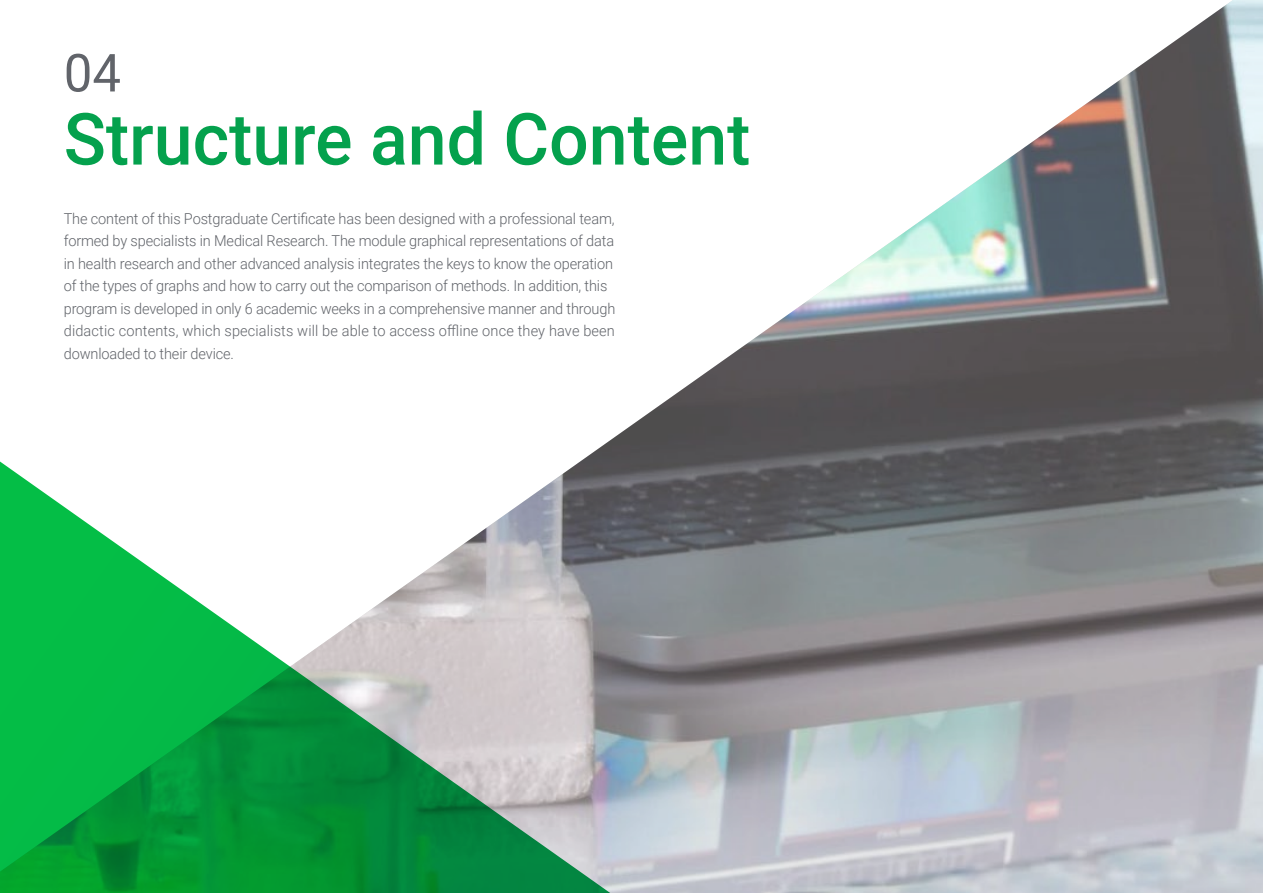
<style>
.page{position:relative;width:1263px;height:893px;background:#fff}
.page>*{position:absolute;margin:0;border:0;box-sizing:border-box;transform-origin:0 0}
.t1{font:500 72px "Roboto";color:#04a14d}
.t2{font:52.5px "Roboto";color:#61646a}
.t3{font:300 15px/22.5px "Roboto";letter-spacing:-.01em;color:#61646a}
</style>
<div class="page">
<img style="left:602px;top:0;width:661px;height:893px">
<svg style="left:0;top:446px;width:640px;height:447px"></svg>
<h2 class="t2" style="left:64px;top:36px;width:59px">04</h2>
<h1 class="t1" style="left:64px;top:89px;width:688px">Structure and Content</h1>
<p class="t3" style="left:64px;top:207px;width:553px">The content of this Postgraduate Certificate has been designed with a professional team, formed by specialists in Medical Research. The module graphical representations of data in health research and other advanced analysis integrates the keys to know the operation of the types of graphs and how to carry out the comparison of methods. In addition, this program is developed in only 6 academic weeks in a comprehensive manner and through didactic contents, which specialists will be able to access offline once they have been downloaded to their device.</p>
</div>
